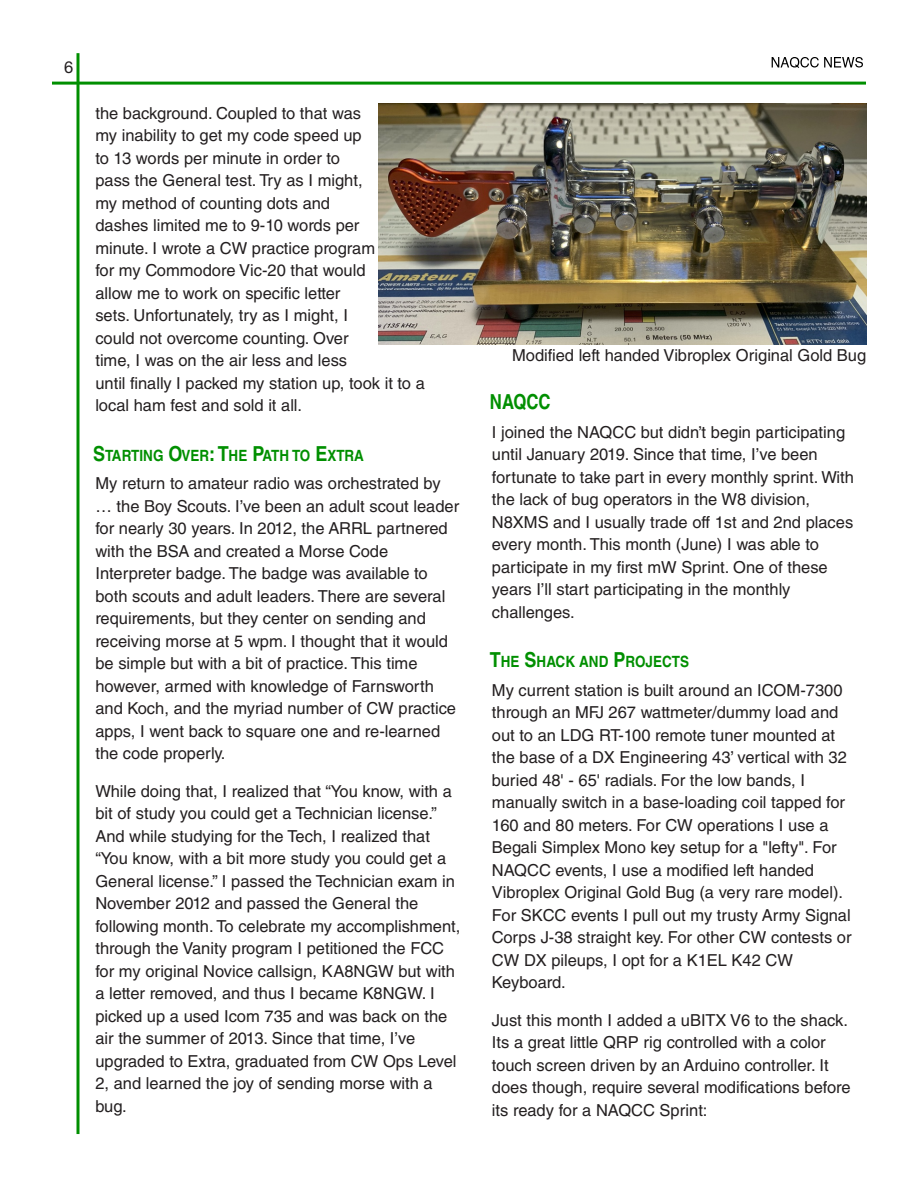
<style>
.page{position:relative;width:918px;height:1188px;background:#fff}
.page>*{position:absolute;margin:0;border:0;box-sizing:border-box;transform-origin:0 0}
.t1{font:700 20.7px "Helvetica LT Std";color:#008f00;scale:.81 1}
.t2{font:16.5px/22.5px "Helvetica LT Std";color:#231f20}
.t3{font:16.5px "Helvetica Neue LT Std";color:#231f20}
.t4{font:700 15.6px "Helvetica LT Std";color:#008f00;scale:.87 1}
.s1{font-size:20.7px}
</style>
<div class="page">
<svg style="left:772px;top:57px;width:91px;height:11px"></svg>
<hr style="left:77px;top:53px;width:3px;height:1081px;background:#008f00">
<hr style="left:52px;top:82px;width:814px;height:3px;background:#008f00">
<img style="left:378px;top:103px;width:489px;height:242px">
<p class="t3" style="left:64px;top:61px;width:11px">6</p>
<p class="t2" style="left:95px;top:104px;width:331px">the background. Coupled to that was<br>my inability to get my code speed up<br>to 13 words per minute in order to<br>pass the General test. Try as I might,<br>my method of counting dots and<br>dashes limited me to 9-10 words per<br>minute. I wrote a CW practice program<br>for my Commodore Vic-20 that would<br>allow me to work on specific letter<br>sets. Unfortunately, try as I might, I<br>could not overcome counting. Over<br>time, I was on the air less and less<br>until finally I packed my station up, took it to a local ham fest and sold it all.</p>
<p class="t4" style="left:93px;top:449px;width:312px"><span class="s1">S</span>TARTING <span class="s1">O</span>VER<span class="s1">:T</span>HE <span class="s1">P</span>ATH TO <span class="s1">E</span>XTRA</p>
<p class="t2" style="left:95px;top:474px;width:365px">My return to amateur radio was orchestrated by … the Boy Scouts. I’ve been an adult scout leader for nearly 30 years. In 2012, the ARRL partnered with the BSA and created a Morse Code Interpreter badge. The badge was available to both scouts and adult leaders. There are several requirements, but they center on sending and receiving morse at 5 wpm. I thought that it would be simple but with a bit of practice. This time however, armed with knowledge of Farnsworth and Koch, and the myriad number of CW practice apps, I went back to square one and re-learned the code properly.</p>
<p class="t2" style="left:95px;top:782px;width:367px">While doing that, I realized that “You know, with a bit of study you could get a Technician license.” And while studying for the Tech, I realized that “You know, with a bit more study you could get a General license.” I passed the Technician exam in November 2012 and passed the General the following month. To celebrate my accomplishment, through the Vanity program I petitioned the FCC for my original Novice callsign, KA8NGW but with a letter removed, and thus I became K8NGW. I picked up a used Icom 735 and was back on the air the summer of 2013. Since that time, I’ve upgraded to Extra, graduated from CW Ops Level 2, and learned the joy of sending morse with a bug.</p>
<p class="t2" style="left:512px;top:346px;width:356px">Modified left handed Vibroplex Original Gold Bug</p>
<p class="t1" style="left:490px;top:394px;width:77px">NAQCC</p>
<p class="t2" style="left:492px;top:423px;width:364px">I joined the NAQCC but didn’t begin participating until January 2019. Since that time, I’ve been fortunate to take part in every monthly sprint. With the lack of bug operators in the W8 division, N8XMS and I usually trade off 1st and 2nd places every month. This month (June) I was able to participate in my first mW Sprint. One of these years I’ll start participating in the monthly challenges.</p>
<p class="t4" style="left:490px;top:656px;width:230px"><span class="s1">T</span>HE <span class="s1">S</span>HACK AND <span class="s1">P</span>ROJECTS</p>
<p class="t2" style="left:492px;top:681px;width:361px">My current station is built around an ICOM-7300 through an MFJ 267 wattmeter/dummy load and out to an LDG RT-100 remote tuner mounted at the base of a DX Engineering 43’ vertical with 32 buried 48' - 65' radials. For the low bands, I manually switch in a base-loading coil tapped for 160 and 80 meters. For CW operations I use a Begali Simplex Mono key setup for a "lefty". For NAQCC events, I use a modified left handed Vibroplex Original Gold Bug (a very rare model).<br>For SKCC events I pull out my trusty Army Signal Corps J-38 straight key. For other CW contests or CW DX pileups, I opt for a K1EL K42 CW Keyboard.</p>
<p class="t2" style="left:492px;top:1011px;width:360px">Just this month I added a uBITX V6 to the shack.<br>Its a great little QRP rig controlled with a color touch screen driven by an Arduino controller. It does though, require several modifications before its ready for a NAQCC Sprint:</p>
</div>
